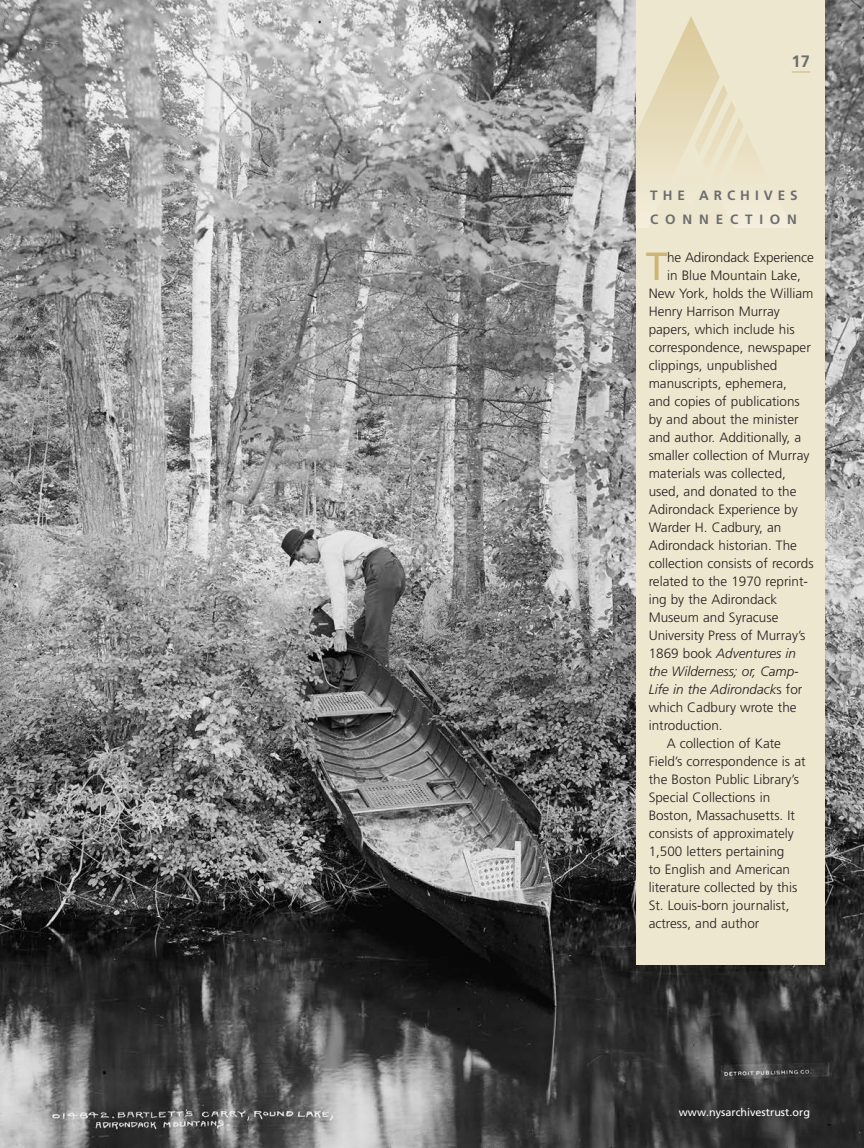
<style>
.page{position:relative;width:864px;height:1148px;background:#fff}
.page>*{position:absolute;margin:0;border:0;box-sizing:border-box;transform-origin:0 0}
.t1{font:39.3px "Frutiger";color:#ccb576}
.t2{font:700 16.5px "Frutiger";color:#6c6d70}
.t3{font:300 13.5px "Frutiger";color:#231f20}
.t4{font:italic 300 13.5px "Frutiger";color:#231f20}
.t5{font:700 13.5px/24px "Frutiger";letter-spacing:.44em;color:#6c6d70}
.t6{font:10.8px "Frutiger";color:#fff}
.s1{font-style:normal}
</style>
<div class="page">
<img style="left:0;top:0;width:864px;height:1148px">
<div style="left:636px;top:0;width:189px;height:964px;background:#eee7cf"></div>
<svg style="left:636px;top:16px;width:174px;height:212px"></svg>
<p class="t2" style="left:792px;top:51px;width:20px">17</p>
<p class="t5" style="left:650px;top:183px;width:149px">THE ARCHIVES<br>CONNECTION</p>
<h1 class="t1" style="left:646px;top:243px;width:23px">T</h1>
<p class="t3" style="left:667px;top:249px;width:148px">he Adirondack Experience</p>
<p class="t3" style="left:667px;top:267px;width:135px">in Blue Mountain Lake,</p>
<p class="t3" style="left:649px;top:285px;width:166px">New York, holds the William</p>
<p class="t3" style="left:649px;top:303px;width:133px">Henry Harrison Murray</p>
<p class="t3" style="left:649px;top:321px;width:147px">papers, which include his</p>
<p class="t3" style="left:649px;top:339px;width:164px">correspondence, newspaper</p>
<p class="t3" style="left:649px;top:357px;width:130px">clippings, unpublished</p>
<p class="t3" style="left:649px;top:375px;width:140px">manuscripts, ephemera,</p>
<p class="t3" style="left:649px;top:393px;width:153px">and copies of publications</p>
<p class="t3" style="left:649px;top:411px;width:152px">by and about the minister</p>
<p class="t3" style="left:649px;top:429px;width:154px">and author. Additionally, a</p>
<p class="t3" style="left:649px;top:447px;width:162px">smaller collection of Murray</p>
<p class="t3" style="left:649px;top:465px;width:139px">materials was collected,</p>
<p class="t3" style="left:649px;top:483px;width:149px">used, and donated to the</p>
<p class="t3" style="left:649px;top:501px;width:151px">Adirondack Experience by</p>
<p class="t3" style="left:649px;top:519px;width:134px">Warder H. Cadbury, an</p>
<p class="t3" style="left:649px;top:537px;width:150px">Adirondack historian. The</p>
<p class="t3" style="left:649px;top:555px;width:166px">collection consists of records</p>
<p class="t3" style="left:649px;top:573px;width:161px">related to the 1970 reprint-</p>
<p class="t3" style="left:649px;top:591px;width:130px">ing by the Adirondack</p>
<p class="t3" style="left:649px;top:609px;width:131px">Museum and Syracuse</p>
<p class="t3" style="left:649px;top:627px;width:158px">University Press of Murray’s</p>
<p class="t4" style="left:649px;top:645px;width:149px"><span class="s1">1869 book</span> Adventures in</p>
<p class="t4" style="left:649px;top:663px;width:152px">the Wilderness; or, Camp-</p>
<p class="t4" style="left:649px;top:681px;width:155px">Life in the Adirondack<span class="s1">s for</span></p>
<p class="t3" style="left:649px;top:699px;width:149px">which Cadbury wrote the</p>
<p class="t3" style="left:649px;top:717px;width:76px">introduction.</p>
<p class="t3" style="left:667px;top:735px;width:116px">A collection of Kate</p>
<p class="t3" style="left:649px;top:753px;width:158px">Field’s correspondence is at</p>
<p class="t3" style="left:649px;top:771px;width:152px">the Boston Public Library’s</p>
<p class="t3" style="left:649px;top:789px;width:123px">Special Collections in</p>
<p class="t3" style="left:649px;top:807px;width:148px">Boston, Massachusetts. It</p>
<p class="t3" style="left:649px;top:825px;width:147px">consists of approximately</p>
<p class="t3" style="left:649px;top:843px;width:137px">1,500 letters pertaining</p>
<p class="t3" style="left:649px;top:861px;width:143px">to English and American</p>
<p class="t3" style="left:649px;top:879px;width:150px">literature collected by this</p>
<p class="t3" style="left:649px;top:897px;width:142px">St. Louis-born journalist,</p>
<p class="t3" style="left:649px;top:915px;width:112px">actress, and author</p>
<p class="t6" style="left:679px;top:1105px;width:133px">www.nysarchivestrust.org</p>
</div>
